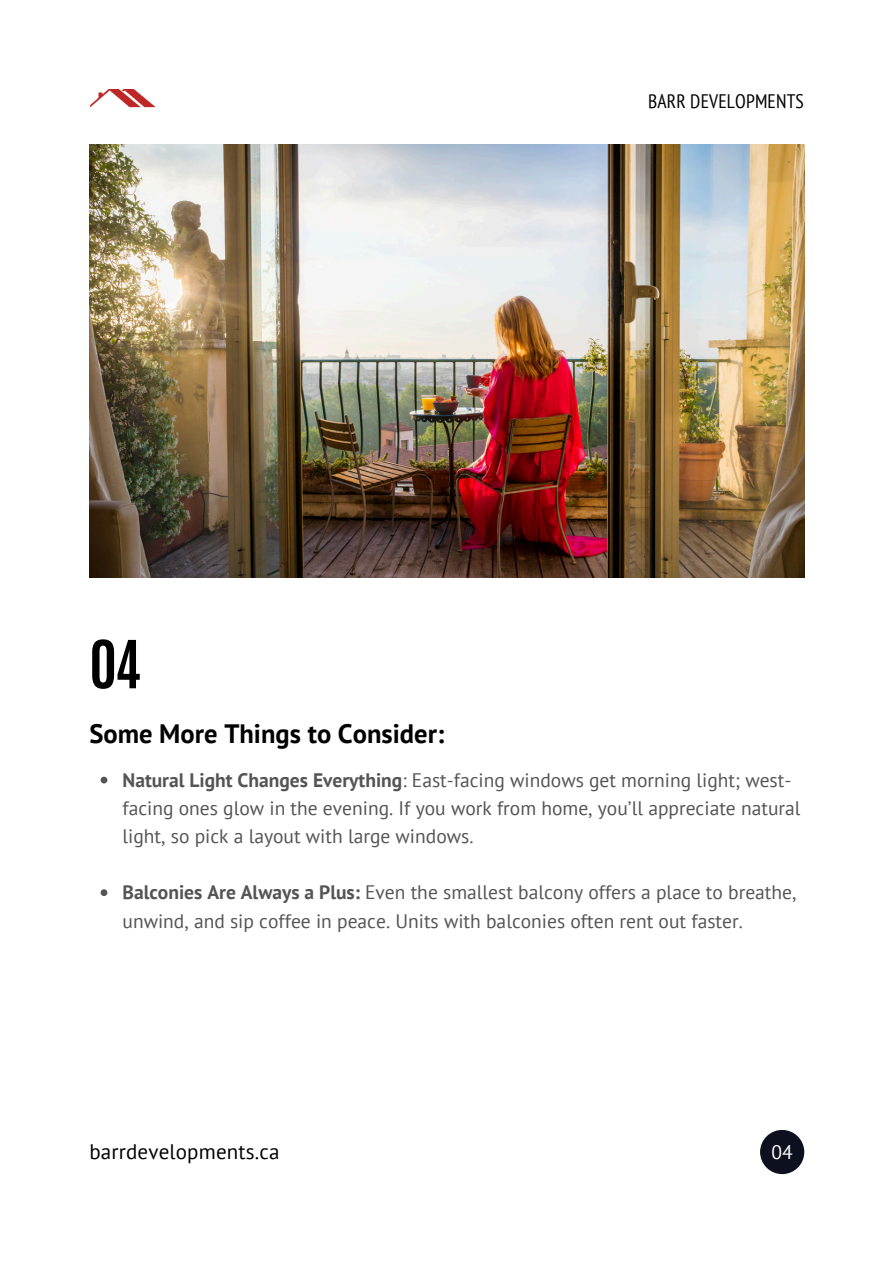
<style>
.page{position:relative;width:894px;height:1264px;background:#fff}
.page>*{position:absolute;margin:0;border:0;box-sizing:border-box;transform-origin:0 0}
.t1{font:700 56.25px "Antonio";color:#000}
.t2{font:700 26.55px "PT Sans";color:#000}
.t3{font:21px "PT Sans";letter-spacing:.01em;color:#000}
.t4{font:19.5px/28.2px "PT Sans";color:#545454}
.t5{font:condensed 19.5px "PT Sans";letter-spacing:.01em;color:#000}
.t6{font:19.5px "PT Sans";color:#fff}
.s1{font-weight:700}
</style>
<div class="page">
<div style="left:759px;top:1129px;width:45px;height:45px;background:#0d101f;border-radius:50%"></div>
<img style="left:89px;top:145px;width:715px;height:432px">
<svg style="left:101px;top:776px;width:6px;height:7px"></svg>
<svg style="left:101px;top:889px;width:6px;height:7px"></svg>
<img style="left:89px;top:89px;width:67px;height:18px">
<p class="t1" style="left:89px;top:624px;width:53px">04</p>
<p class="t5" style="left:648px;top:88px;width:157px">BARR DEVELOPMENTS</p>
<p class="t2" style="left:89px;top:716px;width:356px">Some More Things to Consider:</p>
<h2 class="t4" style="left:122px;top:765px;width:679px"><span class="s1">Natural Light Changes Everything</span>: East-facing windows get morning light; west&shy;facing ones glow in the evening. If you work from home, you’ll appreciate natural light, so pick a layout with large windows.</h2>
<p class="t4" style="left:122px;top:878px;width:675px"><span class="s1">Balconies Are Always a Plus:</span> Even the smallest balcony offers a place to breathe, unwind, and sip coffee in peace. Units with balconies often rent out faster.</p>
<p class="t3" style="left:89px;top:1137px;width:192px">barrdevelopments.ca</p>
<h1 class="t6" style="left:771px;top:1139px;width:23px">04</h1>
</div>
